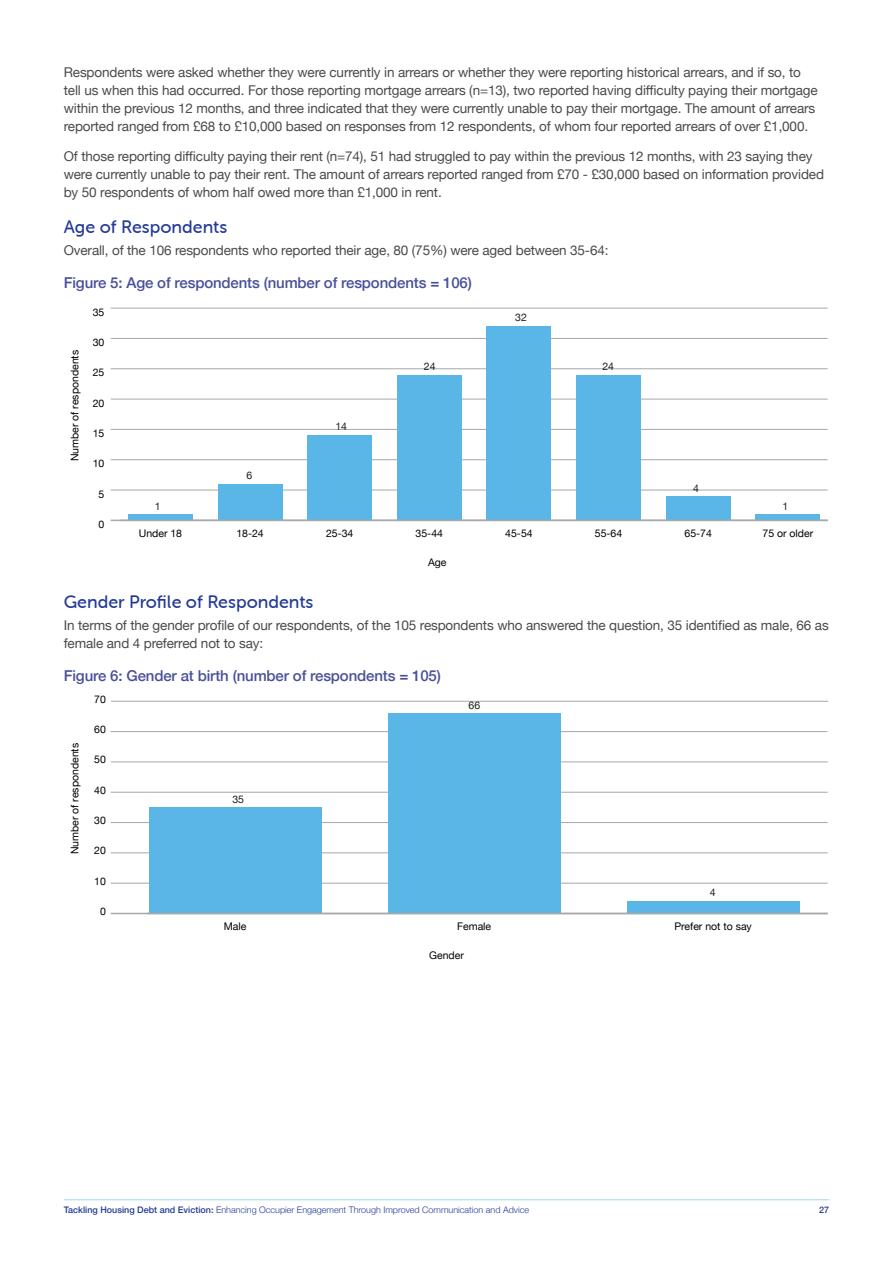
<style>
.page{position:relative;width:893px;height:1263px;background:#fff}
.page>*{position:absolute;margin:0;border:0;box-sizing:border-box;transform-origin:0 0}
.t1{font:18px "Museo Sans Rounded 500";color:#243b96}
.t2{font:500 15px "Helvetica Neue";letter-spacing:-.01em;color:#49509a}
.t3{font:13.5px/18px "Helvetica Neue";letter-spacing:-.01em;color:#4a4a49}
.t4{font:10.5px "Helvetica Neue";color:#000}
.t5{font:10.5px "Helvetica Neue";color:#1d1d1b}
.t6{font:300 9px "Helvetica Neue";color:#243b96}
.t7{font:500 9px "Helvetica Neue";color:#243b96}
.s1{font-weight:500}
</style>
<div class="page">
<hr style="left:111px;top:520px;width:717px;height:1px;background:#a7a8a9">
<hr style="left:111px;top:490px;width:717px;height:1px;background:#a7a8a9">
<hr style="left:111px;top:459px;width:717px;height:1px;background:#a7a8a9">
<hr style="left:111px;top:429px;width:717px;height:1px;background:#a7a8a9">
<hr style="left:111px;top:399px;width:717px;height:1px;background:#a7a8a9">
<hr style="left:111px;top:368px;width:717px;height:1px;background:#a7a8a9">
<hr style="left:111px;top:338px;width:717px;height:1px;background:#a7a8a9">
<hr style="left:111px;top:308px;width:717px;height:1px;background:#a7a8a9">
<div style="left:128px;top:514px;width:65px;height:6px;background:#59b6e7"></div>
<div style="left:218px;top:484px;width:64px;height:36px;background:#59b6e7"></div>
<div style="left:307px;top:435px;width:65px;height:85px;background:#59b6e7"></div>
<div style="left:397px;top:375px;width:65px;height:145px;background:#59b6e7"></div>
<div style="left:487px;top:326px;width:64px;height:194px;background:#59b6e7"></div>
<div style="left:576px;top:375px;width:65px;height:145px;background:#59b6e7"></div>
<div style="left:666px;top:496px;width:64px;height:24px;background:#59b6e7"></div>
<div style="left:756px;top:514px;width:64px;height:6px;background:#59b6e7"></div>
<hr style="left:111px;top:913px;width:717px;height:1px;background:#a7a8a9">
<hr style="left:111px;top:883px;width:717px;height:1px;background:#a7a8a9">
<hr style="left:111px;top:853px;width:717px;height:1px;background:#a7a8a9">
<hr style="left:111px;top:822px;width:717px;height:1px;background:#a7a8a9">
<hr style="left:111px;top:792px;width:717px;height:1px;background:#a7a8a9">
<hr style="left:111px;top:762px;width:717px;height:1px;background:#a7a8a9">
<hr style="left:110px;top:731px;width:717px;height:1px;background:#a7a8a9">
<hr style="left:111px;top:701px;width:717px;height:1px;background:#a7a8a9">
<div style="left:149px;top:807px;width:172px;height:106px;background:#59b6e7"></div>
<div style="left:388px;top:713px;width:172px;height:200px;background:#59b6e7"></div>
<div style="left:627px;top:901px;width:172px;height:12px;background:#59b6e7"></div>
<hr style="left:64px;top:1199px;width:765px;height:1px;background:#addfea">
<p class="t3" style="left:64px;top:64px;width:756px">Respondents were asked whether they were currently in arrears or whether they were reporting historical arrears, and if so, to tell us when this had occurred. For those reporting mortgage arrears (n=13), two reported having difficulty paying their mortgage within the previous 12 months, and three indicated that they were currently unable to pay their mortgage. The amount of arrears reported ranged from £68 to £10,000 based on responses from 12 respondents, of whom four reported arrears of over £1,000.</p>
<p class="t3" style="left:64px;top:148px;width:762px">Of those reporting difficulty paying their rent (n=74), 51 had struggled to pay within the previous 12 months, with 23 saying they were currently unable to pay their rent. The amount of arrears reported ranged from £70 - £30,000 based on information provided by 50 respondents of whom half owed more than £1,000 in rent.</p>
<h1 class="t1" style="left:64px;top:217px;width:165px">Age of Respondents</h1>
<p class="t3" style="left:64px;top:242px;width:546px">Overall, of the 106 respondents who reported their age, 80 (75%) were aged between 35-64:</p>
<p class="t2" style="left:64px;top:271px;width:410px">Figure 5: Age of respondents (number of respondents = 106)</p>
<p class="t4" style="left:67px;top:461px;width:113px;rotate:-90deg">Number of respondents</p>
<p class="t4" style="left:93px;top:304px;width:13px">35</p>
<p class="t4" style="left:93px;top:335px;width:13px">30</p>
<p class="t4" style="left:93px;top:365px;width:13px">25</p>
<p class="t4" style="left:93px;top:395px;width:13px">20</p>
<p class="t4" style="left:93px;top:426px;width:13px">15</p>
<p class="t4" style="left:93px;top:456px;width:13px">10</p>
<p class="t4" style="left:99px;top:486px;width:7px">5</p>
<p class="t4" style="left:99px;top:516px;width:7px">0</p>
<p class="t5" style="left:155px;top:498px;width:7px">1</p>
<p class="t5" style="left:247px;top:468px;width:7px">6</p>
<p class="t5" style="left:335px;top:419px;width:13px">14</p>
<p class="t5" style="left:424px;top:358px;width:13px">24</p>
<p class="t5" style="left:515px;top:310px;width:13px">32</p>
<p class="t5" style="left:602px;top:358px;width:13px">24</p>
<p class="t5" style="left:693px;top:480px;width:7px">4</p>
<p class="t5" style="left:783px;top:498px;width:7px">1</p>
<p class="t4" style="left:139px;top:525px;width:45px">Under 18</p>
<p class="t4" style="left:236px;top:525px;width:29px">18-24</p>
<p class="t4" style="left:326px;top:525px;width:29px">25-34</p>
<p class="t4" style="left:416px;top:525px;width:29px">35-44</p>
<p class="t4" style="left:505px;top:525px;width:29px">45-54</p>
<p class="t4" style="left:595px;top:525px;width:29px">55-64</p>
<p class="t4" style="left:684px;top:525px;width:29px">65-74</p>
<p class="t4" style="left:762px;top:525px;width:52px">75 or older</p>
<p class="t4" style="left:428px;top:554px;width:20px">Age</p>
<h1 class="t1" style="left:64px;top:592px;width:251px">Gender Profile of Respondents</h1>
<p class="t3" style="left:64px;top:617px;width:766px">In terms of the gender profile of our respondents, of the 105 respondents who answered the question, 35 identified as male, 66 as female and 4 preferred not to say:</p>
<p class="t2" style="left:64px;top:664px;width:379px">Figure 6: Gender at birth (number of respondents = 105)</p>
<p class="t4" style="left:67px;top:854px;width:113px;rotate:-90deg">Number of respondents</p>
<p class="t4" style="left:94px;top:691px;width:13px">70</p>
<p class="t4" style="left:94px;top:722px;width:13px">60</p>
<p class="t4" style="left:94px;top:752px;width:13px">50</p>
<p class="t4" style="left:94px;top:782px;width:13px">40</p>
<p class="t4" style="left:94px;top:813px;width:13px">30</p>
<p class="t4" style="left:94px;top:843px;width:13px">20</p>
<p class="t4" style="left:94px;top:873px;width:13px">10</p>
<p class="t4" style="left:100px;top:904px;width:7px">0</p>
<p class="t5" style="left:232px;top:792px;width:13px">35</p>
<p class="t5" style="left:469px;top:698px;width:13px">66</p>
<p class="t5" style="left:710px;top:885px;width:7px">4</p>
<p class="t4" style="left:224px;top:918px;width:24px">Male</p>
<p class="t4" style="left:457px;top:918px;width:36px">Female</p>
<p class="t4" style="left:674px;top:918px;width:79px">Prefer not to say</p>
<p class="t4" style="left:429px;top:947px;width:36px">Gender</p>
<p class="t6" style="left:64px;top:1203px;width:467px"><span class="s1">Tackling Housing Debt and Eviction:</span> Enhancing Occupier Engagement Through Improved Communication and Advice</p>
<p class="t7" style="left:819px;top:1203px;width:12px">27</p>
</div>
